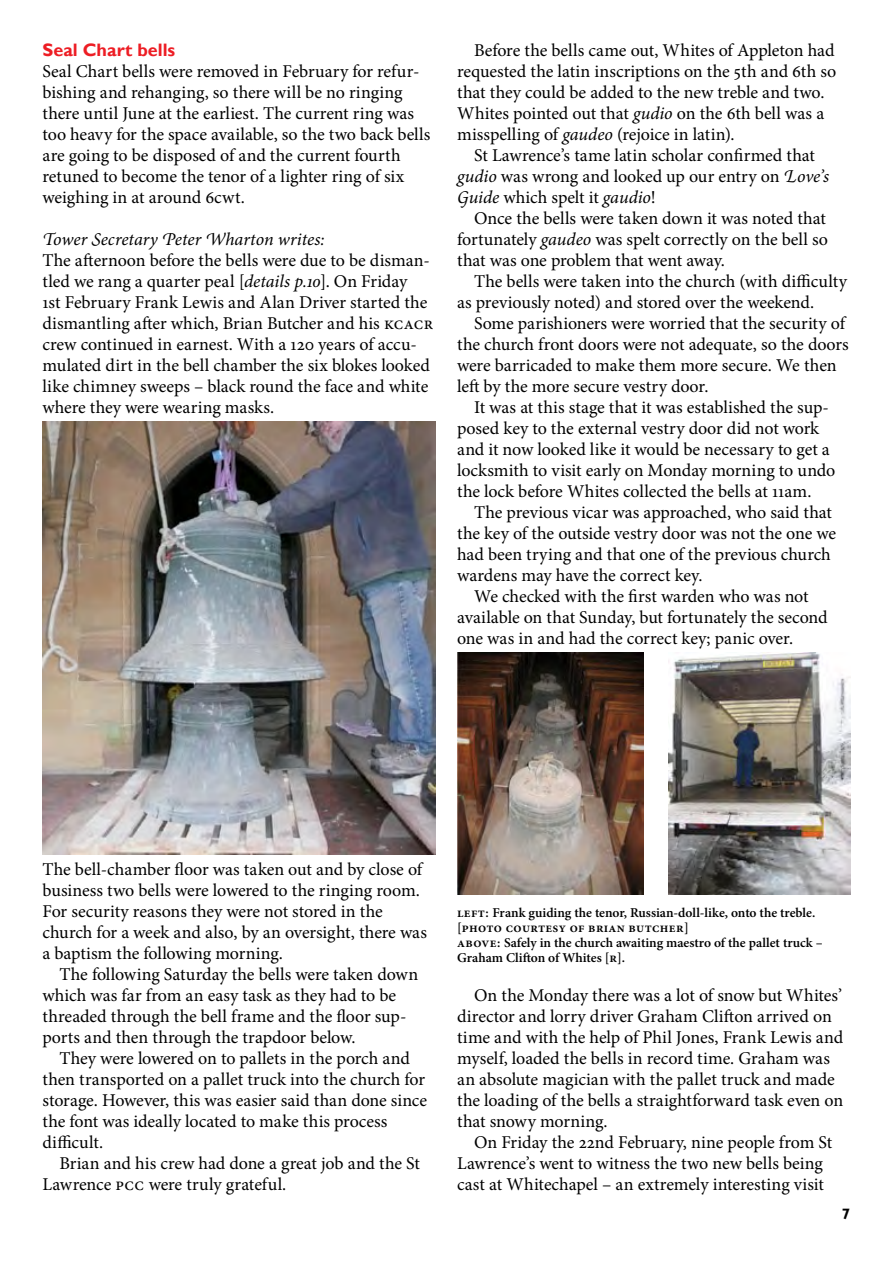
<style>
.page{position:relative;width:893px;height:1263px;background:#fff}
.page>*{position:absolute;margin:0;border:0;box-sizing:border-box;transform-origin:0 0}
.t1{font:18px/21px "Minion Pro";color:#000}
.t2{font:italic 18px "Minion Pro";letter-spacing:-.005em;color:#000}
.t3{font:700 18px "Gill Sans";color:#ed1d24}
.t4{font:700 15px "Gill Sans";color:#000}
.t5{font:600 13.5px/15px "Minion Pro";letter-spacing:.02em;color:#000}
.s1{font-style:italic}
</style>
<div class="page">
<img style="left:43px;top:421px;width:393px;height:434px">
<img style="left:668px;top:652px;width:182px;height:242px">
<img style="left:457px;top:652px;width:186px;height:242px">
<p class="t3" style="left:43px;top:39px;width:134px">Seal Chart bells</p>
<p class="t1" style="left:43px;top:60px;width:389px">Seal Chart bells were removed in February for refur&shy;bishing and rehanging, so there will be no ringing there until June at the earliest. The current ring was too heavy for the space available, so the two back bells are going to be disposed of and the current fourth retuned to become the tenor of a lighter ring of six weighing in at around 6cwt.</p>
<p class="t2" style="left:43px;top:227px;width:284px">Tower Secretary Peter Wharton writes:</p>
<p class="t1" style="left:43px;top:249px;width:392px">The afternoon before the bells were due to be disman&shy;tled we rang a quarter peal [<span class="s1">details p.10</span>]. On Friday<br>1st February Frank Lewis and Alan Driver started the dismantling after which, Brian Butcher and his kcacr crew continued in earnest. With a 120 years of accu&shy;mulated dirt in the bell chamber the six blokes looked like chimney sweeps – black round the face and white where they were wearing masks.</p>
<p class="t1" style="left:457px;top:40px;width:381px;text-indent:17px">Before the bells came out, Whites of Appleton had requested the latin inscriptions on the 5th and 6th so that they could be added to the new treble and two.<br>Whites pointed out that <span class="s1">gudio</span> on the 6th bell was a misspelling of <span class="s1">gaudeo</span> (rejoice in latin).</p>
<p class="t1" style="left:457px;top:145px;width:374px;text-indent:17px">St Lawrence’s tame latin scholar confirmed that <span class="s1">gudio</span> was wrong and looked up our entry on <span class="s1">Love’s<br>Guide</span> which spelt it <span class="s1">gaudio</span>!</p>
<p class="t1" style="left:457px;top:208px;width:372px;text-align:justify;text-indent:17px">Once the bells were taken down it was noted that fortunately <span class="s1">gaudeo</span> was spelt correctly on the bell so that was one problem that went away.</p>
<p class="t1" style="left:457px;top:271px;width:391px;text-indent:17px">The bells were taken into the church (with difficulty as previously noted) and stored over the weekend.</p>
<p class="t1" style="left:457px;top:313px;width:393px;text-indent:17px">Some parishioners were worried that the security of the church front doors were not adequate, so the doors were barricaded to make them more secure. We then left by the more secure vestry door.</p>
<p class="t1" style="left:457px;top:397px;width:380px;text-indent:17px">It was at this stage that it was established the sup&shy;posed key to the external vestry door did not work and it now looked like it would be necessary to get a locksmith to visit early on Monday morning to undo the lock before Whites collected the bells at 11am.</p>
<p class="t1" style="left:474px;top:502px;width:359px">The previous vicar was approached, who said that</p>
<p class="t1" style="left:457px;top:523px;width:381px">the key of the outside vestry door was not the one we</p>
<p class="t1" style="left:457px;top:544px;width:375px">had been trying and that one of the previous church</p>
<p class="t1" style="left:457px;top:565px;width:247px">wardens may have the correct key.</p>
<p class="t1" style="left:474px;top:586px;width:336px">We checked with the first warden who was not</p>
<p class="t1" style="left:457px;top:607px;width:372px">available on that Sunday, but fortunately the second</p>
<p class="t1" style="left:457px;top:628px;width:337px">one was in and had the correct key; panic over.</p>
<p class="t1" style="left:43px;top:859px;width:386px">The bell-chamber floor was taken out and by close of business two bells were lowered to the ringing room.<br>For security reasons they were not stored in the church for a week and also, by an oversight, there was a baptism the following morning.</p>
<p class="t1" style="left:43px;top:964px;width:377px;text-indent:17px">The following Saturday the bells were taken down which was far from an easy task as they had to be threaded through the bell frame and the floor sup&shy;ports and then through the trapdoor below.</p>
<p class="t1" style="left:43px;top:1048px;width:386px;text-indent:17px">They were lowered on to pallets in the porch and then transported on a pallet truck into the church for storage. However, this was easier said than done since the font was ideally located to make this process difficult.</p>
<p class="t1" style="left:43px;top:1153px;width:379px;text-indent:17px">Brian and his crew had done a great job and the St<br>Lawrence pcc were truly grateful.</p>
<p class="t5" style="left:457px;top:905px;width:367px">left: Frank guiding the tenor, Russian-doll-like, onto the treble. [photo courtesy of brian butcher]<br>above: Safely in the church awaiting maestro of the pallet truck – Graham Clifton of Whites [r].</p>
<p class="t1" style="left:457px;top:984px;width:388px;text-indent:17px">On the Monday there was a lot of snow but Whites’ director and lorry driver Graham Clifton arrived on time and with the help of Phil Jones, Frank Lewis and myself, loaded the bells in record time. Graham was an absolute magician with the pallet truck and made the loading of the bells a straightforward task even on that snowy morning.</p>
<p class="t1" style="left:457px;top:1131px;width:377px;text-indent:17px">On Friday the 22nd February, nine people from St<br>Lawrence’s went to witness the two new bells being cast at Whitechapel – an extremely interesting visit</p>
<p class="t4" style="left:842px;top:1205px;width:10px">7</p>
</div>
